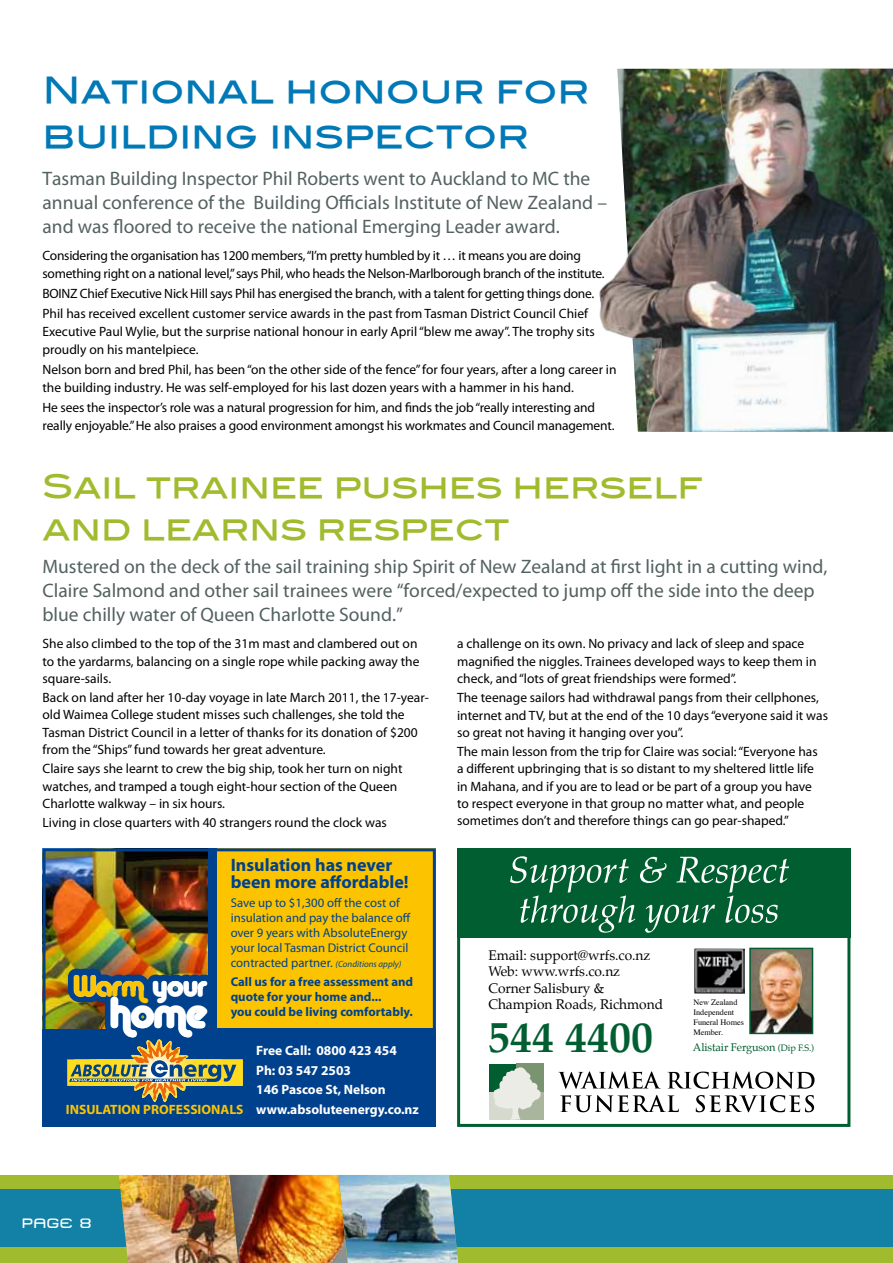
<style>
.page{position:relative;width:893px;height:1263px;background:#fff}
.page>*{position:absolute;margin:0;border:0;box-sizing:border-box;transform-origin:0 0}
.t1{font:700 43.95px "Palatino";color:#005e30}
.t2{font:41.7px "Alba Matter";color:#fff}
.t3{font:36px/45px "Blair Md ITCTT Medium";color:#0079b6}
.t4{font:33px/42px "Blair Md ITCTT Medium";color:#a0bb2d}
.t5{font:28.95px "Alba Matter";color:#fcc400}
.t6{font:19.5px/24px "Myriad Pro";color:#536160}
.t7{font:700 18px/16.5px "Myriad Pro";color:#00418d}
.t8{font:13.65px/16.5px "Palatino";letter-spacing:-.005em;color:#000}
.t9{font:13.5px/17.2px "Myriad Pro";color:#000}
.t10{font:13.5px/18px "Myriad Pro";letter-spacing:-.02em;color:#000}
.t11{font:700 13.5px/19.5px "Myriad Pro";color:#fff}
.t12{font:700 13.5px "Myriad Pro";color:#fcc400}
.t13{font:13.5px "Metro DF";color:#fff}
.t14{font:12.75px/15px "Myriad Pro";color:#00418d}
.t15{font:700 12.75px/15px "Myriad Pro";color:#00418d}
.t16{font:10.95px "Palatino";letter-spacing:-.01em;color:#005e30}
.t17{font:8.25px/9.9px "Times";color:#000}
.s1{font-style:italic;font-size:9px}
.s2{color:#fff}
.s3{font-size:9.15px}
</style>
<div class="page">
<div style="left:0;top:1175px;width:893px;height:88px;background:#a0bb2d"></div>
<div style="left:0;top:1190px;width:893px;height:57px;background:#1381a5"></div>
<img style="left:347px;top:1175px;width:137px;height:88px">
<img style="left:238px;top:1175px;width:109px;height:88px">
<img style="left:119px;top:1175px;width:119px;height:88px">
<div style="left:457px;top:848px;width:393px;height:90px;background:#005e30"></div>
<div style="left:457px;top:848px;width:393px;height:279px;border:3px solid #005e30"></div>
<svg style="left:510px;top:856px;width:279px;height:77px"></svg>
<img style="left:694px;top:948px;width:50px;height:45px">
<img style="left:752px;top:951px;width:58px;height:80px">
<div style="left:749px;top:948px;width:64px;height:86px;border:2px solid #005e30"></div>
<div style="left:489px;top:1064px;width:28px;height:28px;background:#005e30"></div>
<div style="left:517px;top:1064px;width:27px;height:28px;background:#7a9371"></div>
<div style="left:489px;top:1092px;width:28px;height:27px;background:#d6d9ce"></div>
<div style="left:517px;top:1092px;width:27px;height:27px;background:#aab59e"></div>
<svg style="left:493px;top:1065px;width:48px;height:54px"></svg>
<svg style="left:558px;top:1071px;width:256px;height:41px"></svg>
<div style="left:43px;top:1020px;width:393px;height:107px;background:#00418d"></div>
<div style="left:131px;top:848px;width:305px;height:179px;background:#fcc400"></div>
<img style="left:47px;top:852px;width:161px;height:176px">
<div style="left:208px;top:848px;width:9px;height:180px;background:#00418d"></div>
<img style="left:57px;top:958px;width:186px;height:145px">
<div style="left:43px;top:848px;width:393px;height:279px;border:3px solid #00418d"></div>
<img style="left:599px;top:69px;width:294px;height:363px">
<svg style="left:892px;top:68px;width:1px;height:120px"></svg>
<h3 class="t3" style="left:43px;top:63px;width:548px">National honour for building inspector</h3>
<h3 class="t6" style="left:43px;top:166px;width:566px">Tasman Building Inspector Phil Roberts went to Auckland to MC the annual conference of the Building Officials Institute of New Zealand – and was floored to receive the national Emerging Leader award.</h3>
<p class="t10" style="left:43px;top:246px;width:564px">Considering the organisation has 1200 members, “I’m pretty humbled by it … it means you are doing something right on a national level,” says Phil, who heads the Nelson-Marlborough branch of the institute.</p>
<p class="t9" style="left:43px;top:283px;width:553px;line-height:20.1px">BOINZ Chief Executive Nick Hill says Phil has energised the branch, with a talent for getting things done.<br>Phil has received excellent customer service awards in the past from Tasman District Council Chief</p>
<p class="t9" style="left:43px;top:322px;width:554px;line-height:18px">Executive Paul Wylie, but the surprise national honour in early April “blew me away”. The trophy sits proudly on his mantelpiece.</p>
<p class="t9" style="left:43px;top:360px;width:576px;line-height:18px">Nelson born and bred Phil, has been “on the other side of the fence” for four years, after a long career in the building industry. He was self-employed for his last dozen years with a hammer in his hand.</p>
<p class="t9" style="left:43px;top:398px;width:574px;line-height:18px">He sees the inspector’s role was a natural progression for him, and finds the job “really interesting and really enjoyable.” He also praises a good environment amongst his workmates and Council management.</p>
<h3 class="t4" style="left:43px;top:462px;width:662px">Sail trainee pushes herself and learns respect</h3>
<p class="t6" style="left:43px;top:554px;width:787px">Mustered on the deck of the sail training ship Spirit of New Zealand at first light in a cutting wind,<br>Claire Salmond and other sail trainees were “forced/expected to jump off the side into the deep blue chilly water of Queen Charlotte Sound.”</p>
<p class="t9" style="left:43px;top:635px;width:378px">She also climbed to the top of the 31m mast and clambered out on to the yardarms, balancing on a single rope while packing away the square-sails.</p>
<p class="t9" style="left:43px;top:689px;width:388px">Back on land after her 10-day voyage in late March 2011, the 17-year&shy;old Waimea College student misses such challenges, she told the Tasman District Council in a letter of thanks for its donation of $200 from the “Ships” fund towards her great adventure.</p>
<p class="t9" style="left:43px;top:760px;width:361px">Claire says she learnt to crew the big ship, took her turn on night watches, and tramped a tough eight-hour section of the Queen<br>Charlotte walkway – in six hours.</p>
<p class="t9" style="left:43px;top:814px;width:346px">Living in close quarters with 40 strangers round the clock was</p>
<h3 class="t7" style="left:231px;top:856px;width:180px">Insulation has never been more affordable!</h3>
<p class="t14" style="left:231px;top:895px;width:182px">Save up to $1,300 off the cost of insulation and pay the balance off over 9 years with AbsoluteEnergy your local Tasman District Council contracted partner. <span class="s1">(Conditions apply)</span></p>
<p class="t15" style="left:231px;top:974px;width:184px">Call us for a free assessment and quote for your home and...<br>you could be living comfortably.</p>
<p class="t11" style="left:256px;top:1040px;width:164px">Free Call: 0800 423 454<br>Ph: 03 547 2503<br>146 Pascoe St, Nelson www.absoluteenergy.co.nz</p>
<h3 class="t5" style="left:73px;top:969px;width:135px">Warm <span class="s2">your</span></h3>
<h2 class="t2" style="left:109px;top:988px;width:99px">home</h2>
<p class="t12" style="left:66px;top:1101px;width:179px">INSULATION PROFESSIONALS</p>
<p class="t9" style="left:457px;top:635px;width:361px">a challenge on its own. No privacy and lack of sleep and space magnified the niggles. Trainees developed ways to keep them in check, and “lots of great friendships were formed”.</p>
<p class="t9" style="left:457px;top:689px;width:372px">The teenage sailors had withdrawal pangs from their cellphones, internet and TV, but at the end of the 10 days “everyone said it was so great not having it hanging over you”.</p>
<p class="t9" style="left:457px;top:743px;width:362px">The main lesson from the trip for Claire was social: “Everyone has a different upbringing that is so distant to my sheltered little life in Mahana, and if you are to lead or be part of a group you have to respect everyone in that group no matter what, and people sometimes don’t and therefore things can go pear-shaped.”</p>
<p class="t8" style="left:488px;top:947px;width:176px">Email: support@wrfs.co.nz<br>Web: www.wrfs.co.nz<br>Corner Salisbury &amp;<br>Champion Roads, Richmond</p>
<h1 class="t1" style="left:488px;top:999px;width:166px">544 4400</h1>
<p class="t17" style="left:693px;top:996px;width:52px">New Zealand<br>Independent<br>Funeral Homes<br>Member.</p>
<p class="t16" style="left:693px;top:1038px;width:123px">Alistair Ferguson <span class="s3">(Dip F.S.)</span></p>
<p class="t13" style="left:23px;top:1214px;width:71px">PAGE 8</p>
</div>
